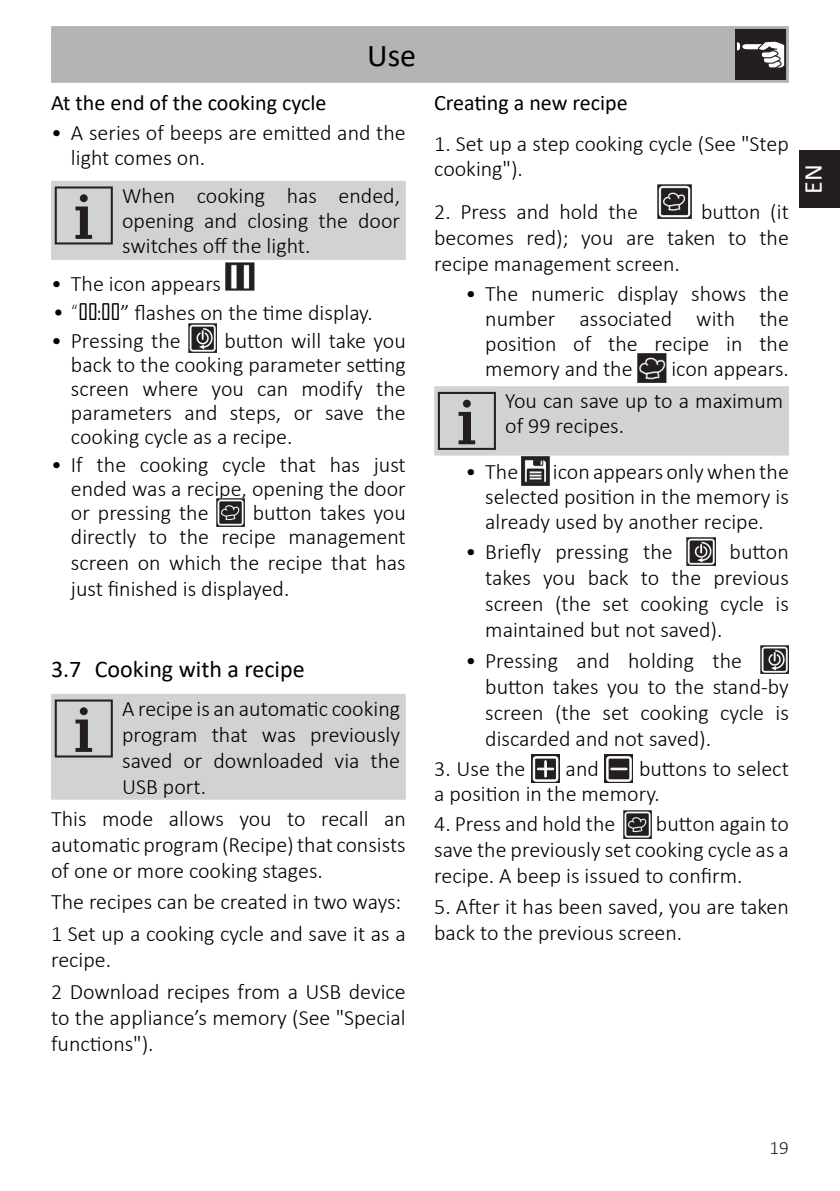
<style>
.page{position:relative;width:840px;height:1191px;background:#fff}
.page>*{position:absolute;margin:0;border:0;box-sizing:border-box;transform-origin:0 0}
.t1{font:32px "Calibri";color:#000}
.t2{font:26px "Calibri";color:#fff}
.t3{font:24px "Calibri";color:#000}
.Testo{font:300 22px/26px "Calibri";color:#000;text-align:justify}
.Punto_elenco{font:300 22px/25px "Calibri";color:#000}
.Titoletto{font:300 22px/26px "Calibri";color:#000}
.Titoletto-2{font:22px "Calibri";color:#000}
.t4{font:300 19px "Calibri";color:#231f20}
.s1{font-family:"Futura"}
.s2{font-family:"Agency FB";font-weight:400}
</style>
<div class="page">
<div style="left:799px;top:150px;width:40px;height:58px;background:#231f20"></div>
<div style="left:51px;top:26px;width:737px;height:57px;background:#b3b3b3"></div>
<svg style="left:734px;top:29px;width:51px;height:51px;background:#504d4e"></svg>
<div style="left:51px;top:181px;width:354px;height:79px;background:#d1d2d4"></div>
<img style="left:226px;top:262px;width:28px;height:29px">
<img style="left:188px;top:324px;width:29px;height:28px">
<img style="left:216px;top:498px;width:29px;height:28px">
<div style="left:51px;top:694px;width:354px;height:105px;background:#d1d2d4"></div>
<img style="left:657px;top:184px;width:34px;height:34px">
<img style="left:637px;top:354px;width:29px;height:28px">
<div style="left:434px;top:386px;width:354px;height:69px;background:#d1d2d4"></div>
<img style="left:521px;top:457px;width:28px;height:28px">
<img style="left:686px;top:537px;width:29px;height:28px">
<img style="left:760px;top:645px;width:28px;height:28px">
<svg style="left:531px;top:754px;width:28px;height:29px"></svg>
<svg style="left:533px;top:756px;width:24px;height:25px"></svg>
<svg style="left:604px;top:754px;width:28px;height:29px"></svg>
<svg style="left:606px;top:756px;width:25px;height:25px"></svg>
<img style="left:623px;top:810px;width:28px;height:28px">
<h1 class="t1" style="left:367px;top:34px;width:50px">Use</h1>
<p class="Titoletto-2" style="left:51px;top:87px;width:277px">At the end of the cooking cycle</p>
<p class="Testo" style="left:71px;top:120px;width:336px;line-height:25px;text-indent:-20px">• A series of beeps are emitted and the light comes on.</p>
<p class="Punto_elenco" style="left:122px;top:183px;width:279px;text-align:justify">When cooking has ended, opening and closing the door switches off the light.</p>
<p class="Testo" style="left:51px;top:270px;width:171px">• The icon appears</p>
<p class="Testo" style="left:51px;top:299px;width:323px"><span class="s1">• “</span><span class="s2">00:00</span>” flashes on the time display.</p>
<p class="Testo" style="left:51px;top:327px;width:131px">• Pressing the</p>
<p class="Testo" style="left:71px;top:328px;width:336px;line-height:24px;text-indent:153px">button will take you back to the cooking parameter setting screen where you can modify the parameters and steps, or save the cooking cycle as a recipe.</p>
<p class="Testo" style="left:71px;top:453px;width:336px;line-height:24px;text-indent:-20px">• If the cooking cycle that has just ended was a recipe, opening the door or pressing the</p>
<p class="Testo" style="left:71px;top:501px;width:336px;line-height:24px;text-align:right">button takes you<br>directly to the recipe management</p>
<p class="Testo" style="left:71px;top:550px;width:336px">screen on which the recipe that has just finished is displayed.</p>
<p class="t3" style="left:51px;top:652px;width:255px">3.7 Cooking with a recipe</p>
<p class="Testo" style="left:122px;top:695px;width:279px">A recipe is an automatic cooking program that was previously saved or downloaded via the USB port.</p>
<p class="Testo" style="left:51px;top:805px;width:356px">This mode allows you to recall an automatic program (Recipe) that consists of one or more cooking stages.</p>
<p class="Testo" style="left:51px;top:889px;width:351px">The recipes can be created in two ways:</p>
<p class="Testo" style="left:51px;top:920px;width:356px">1 Set up a cooking cycle and save it as a recipe.</p>
<p class="Testo" style="left:51px;top:978px;width:356px">2 Download recipes from a USB device to the appliance’s memory (See "Special functions").</p>
<p class="Titoletto-2" style="left:434px;top:87px;width:195px">Creating a new recipe</p>
<p class="Titoletto" style="left:434px;top:130px;width:356px;line-height:25px">1. Set up a step cooking cycle (See "Step cooking").</p>
<p class="Titoletto" style="left:434px;top:198px;width:205px">2. Press and hold the</p>
<p class="Titoletto" style="left:434px;top:198px;width:356px;text-align:justify;text-indent:267px">button (it becomes red); you are taken to the recipe management screen.</p>
<p class="Testo" style="left:485px;top:281px;width:305px;line-height:25px;text-indent:-20px">• The numeric display shows the number associated with the position of the recipe in the memory and the</p>
<p class="Testo" style="left:671px;top:356px;width:119px">icon appears.</p>
<p class="Punto_elenco" style="left:505px;top:388px;width:279px">You can save up to a maximum of 99 recipes.</p>
<p class="Testo" style="left:465px;top:458px;width:54px">• The</p>
<p class="Testo" style="left:485px;top:459px;width:305px;line-height:25px;text-indent:68px">icon appears only when the selected position in the memory is already used by another recipe.</p>
<p class="Testo" style="left:465px;top:539px;width:209px">• Briefly pressing the</p>
<p class="Testo" style="left:485px;top:539px;width:305px;text-indent:244px">button takes you back to the previous screen (the set cooking cycle is maintained but not saved).</p>
<p class="Testo" style="left:485px;top:647px;width:305px;text-align:left;text-indent:-20px">• Pressing and holding the button takes you to the stand-by screen (the set cooking cycle is discarded and not saved).</p>
<p class="Punto_elenco" style="left:434px;top:756px;width:93px">3. Use the</p>
<p class="Punto_elenco" style="left:565px;top:756px;width:35px">and</p>
<p class="Punto_elenco" style="left:434px;top:756px;width:356px;text-indent:205px">buttons to select a position in the memory.</p>
<p class="Punto_elenco" style="left:434px;top:811px;width:182px">4. Press and hold the</p>
<p class="Punto_elenco" style="left:434px;top:810px;width:356px;line-height:26px;text-align:justify;text-indent:222px">button again to save the previously set cooking cycle as a recipe. A beep is issued to confirm.</p>
<p class="Punto_elenco" style="left:434px;top:893px;width:356px;line-height:26px">5. After it has been saved, you are taken back to the previous screen.</p>
<p class="t2" style="left:794px;top:194px;width:31px;rotate:-90deg">EN</p>
<p class="t4" style="left:769px;top:1136px;width:21px">19</p>
</div>
